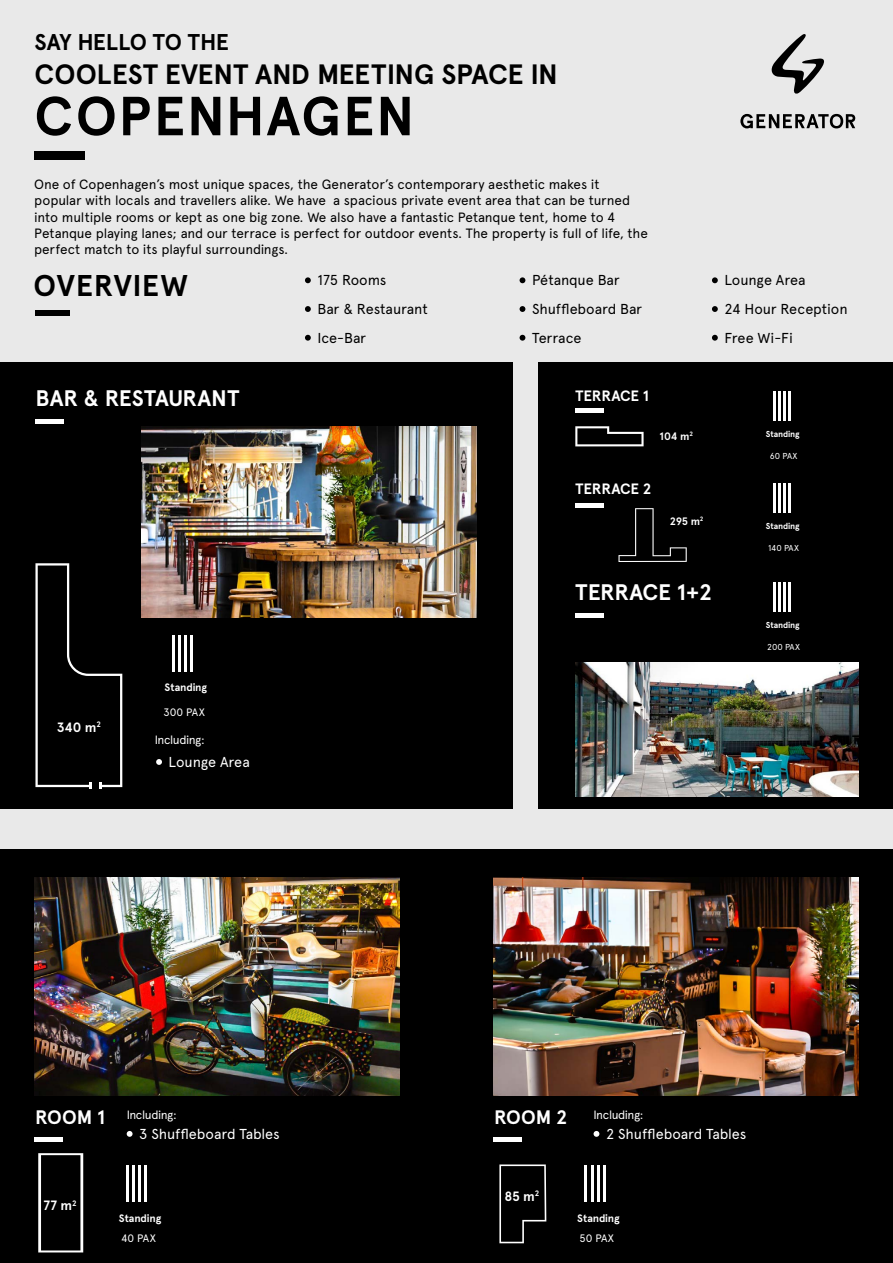
<style>
.page{position:relative;width:893px;height:1263px;background:#e9e9e9}
.page>*{position:absolute;margin:0;border:0;box-sizing:border-box;transform-origin:0 0}
.t1{font:700 54.9px "Apercu Pro";letter-spacing:.025em;color:#000}
.t2{font:700 30px "Apercu Pro";letter-spacing:.025em;color:#000}
.t3{font:700 28.05px "Apercu Pro";letter-spacing:-.01em;color:#000}
.t4{font:700 22.8px "Apercu Pro";letter-spacing:-.015em;color:#000}
.t5{font:700 22.5px "Apercu Pro";letter-spacing:-.01em;color:#fff}
.t6{font:700 19.5px "Apercu Pro";color:#fff}
.t7{font:700 15px "Apercu Pro";letter-spacing:-.01em;color:#fff}
.t8{font:14.4px "Apercu Pro";letter-spacing:-.01em;color:#000}
.t9{font:14.4px "Apercu Pro";letter-spacing:-.01em;color:#fff}
.t10{font:13.5px/16.2px "Apercu Pro";letter-spacing:-.01em;color:#000}
.t11{font:700 13.5px "Apercu Pro";letter-spacing:-.01em;color:#fff}
.t12{font:12px "Apercu Pro";letter-spacing:-.035em;color:#fff}
.t13{font:700 10.8px "Apercu Pro";letter-spacing:-.005em;color:#fff}
.t14{font:10.8px "Apercu Pro";color:#fff}
.t15{font:700 8.7px "Apercu Pro";letter-spacing:-.005em;color:#fff}
.t16{font:8.7px "Apercu Pro";letter-spacing:-.005em;color:#fff}
.s1{font-weight:700;font-size:19.5px}
</style>
<div class="page">
<div style="left:0;top:363px;width:513px;height:446px;background:#000"></div>
<div style="left:538px;top:363px;width:355px;height:446px;background:#000"></div>
<div style="left:34px;top:151px;width:51px;height:8px;background:#000"></div>
<div style="left:36px;top:311px;width:34px;height:5px;background:#000"></div>
<svg style="left:305px;top:277px;width:6px;height:6px"></svg>
<svg style="left:520px;top:277px;width:5px;height:6px"></svg>
<svg style="left:712px;top:277px;width:6px;height:6px"></svg>
<svg style="left:305px;top:306px;width:6px;height:6px"></svg>
<svg style="left:520px;top:306px;width:5px;height:6px"></svg>
<svg style="left:712px;top:306px;width:6px;height:6px"></svg>
<svg style="left:305px;top:335px;width:6px;height:6px"></svg>
<svg style="left:520px;top:335px;width:5px;height:6px"></svg>
<svg style="left:712px;top:335px;width:6px;height:6px"></svg>
<svg style="left:771px;top:34px;width:53px;height:60px"></svg>
<svg style="left:740px;top:114px;width:115px;height:14px"></svg>
<img style="left:575px;top:663px;width:283px;height:133px">
<img style="left:141px;top:427px;width:335px;height:191px">
<hr style="left:575px;top:408px;width:29px;height:4px;background:#fff">
<hr style="left:575px;top:503px;width:29px;height:4px;background:#fff">
<div style="left:575px;top:613px;width:29px;height:5px;background:#fff"></div>
<hr style="left:36px;top:419px;width:28px;height:4px;background:#fff">
<hr style="left:172px;top:635px;width:3px;height:37px;background:#fff">
<hr style="left:178px;top:635px;width:3px;height:37px;background:#fff">
<hr style="left:184px;top:635px;width:3px;height:37px;background:#fff">
<hr style="left:190px;top:635px;width:3px;height:37px;background:#fff">
<hr style="left:774px;top:391px;width:2px;height:30px;background:#fff">
<hr style="left:779px;top:391px;width:2px;height:30px;background:#fff">
<hr style="left:784px;top:391px;width:2px;height:30px;background:#fff">
<hr style="left:788px;top:391px;width:2px;height:30px;background:#fff">
<hr style="left:774px;top:483px;width:2px;height:30px;background:#fff">
<hr style="left:779px;top:483px;width:2px;height:30px;background:#fff">
<hr style="left:784px;top:483px;width:2px;height:30px;background:#fff">
<hr style="left:788px;top:483px;width:2px;height:30px;background:#fff">
<hr style="left:774px;top:582px;width:2px;height:29px;background:#fff">
<hr style="left:779px;top:582px;width:2px;height:29px;background:#fff">
<hr style="left:784px;top:582px;width:2px;height:29px;background:#fff">
<hr style="left:788px;top:582px;width:2px;height:29px;background:#fff">
<svg style="left:156px;top:759px;width:6px;height:6px"></svg>
<svg style="left:35px;top:563px;width:87px;height:226px"></svg>
<svg style="left:618px;top:508px;width:69px;height:54px"></svg>
<svg style="left:575px;top:426px;width:69px;height:20px"></svg>
<div style="left:0;top:849px;width:893px;height:414px;background:#000"></div>
<img style="left:34px;top:878px;width:365px;height:217px">
<img style="left:493px;top:878px;width:365px;height:217px">
<hr style="left:34px;top:1137px;width:29px;height:4px;background:#fff">
<hr style="left:493px;top:1137px;width:29px;height:4px;background:#fff">
<svg style="left:127px;top:1131px;width:6px;height:6px"></svg>
<svg style="left:594px;top:1131px;width:5px;height:6px"></svg>
<svg style="left:38px;top:1153px;width:45px;height:99px"></svg>
<svg style="left:499px;top:1164px;width:47px;height:79px"></svg>
<hr style="left:126px;top:1165px;width:3px;height:37px;background:#fff">
<hr style="left:132px;top:1165px;width:3px;height:37px;background:#fff">
<hr style="left:139px;top:1165px;width:2px;height:37px;background:#fff">
<hr style="left:144px;top:1165px;width:3px;height:37px;background:#fff">
<hr style="left:585px;top:1165px;width:2px;height:37px;background:#fff">
<hr style="left:591px;top:1165px;width:2px;height:37px;background:#fff">
<hr style="left:597px;top:1165px;width:2px;height:37px;background:#fff">
<hr style="left:603px;top:1165px;width:2px;height:37px;background:#fff">
<h3 class="t4" style="left:34px;top:25px;width:196px">SAY HELLO TO THE</h3>
<h3 class="t3" style="left:34px;top:53px;width:525px">COOLEST EVENT AND MEETING SPACE IN</h3>
<h1 class="t1" style="left:34px;top:75px;width:382px">COPENHAGEN</h1>
<p class="t10" style="left:34px;top:175px;width:615px">One of Copenhagen’s most unique spaces, the Generator’s contemporary aesthetic makes it popular with locals and travellers alike. We have a spacious private event area that can be turned into multiple rooms or kept as one big zone. We also have a fantastic Petanque tent, home to 4<br>Petanque playing lanes; and our terrace is perfect for outdoor events. The property is full of life, the perfect match to its playful surroundings.</p>
<h2 class="t2" style="left:33px;top:263px;width:156px">OVERVIEW</h2>
<p class="t8" style="left:317px;top:270px;width:71px">175 Rooms</p>
<p class="t8" style="left:532px;top:270px;width:89px">Pétanque Bar</p>
<p class="t8" style="left:724px;top:270px;width:83px">Lounge Area</p>
<p class="t8" style="left:317px;top:298px;width:112px">Bar &amp; Restaurant</p>
<p class="t8" style="left:532px;top:298px;width:112px">Shuffleboard Bar</p>
<p class="t8" style="left:724px;top:298px;width:125px">24 Hour Reception</p>
<p class="t8" style="left:317px;top:327px;width:50px">Ice-Bar</p>
<p class="t8" style="left:532px;top:327px;width:51px">Terrace</p>
<p class="t8" style="left:724px;top:327px;width:70px">Free Wi-Fi</p>
<h3 class="t5" style="left:36px;top:381px;width:205px">BAR &amp; RESTAURANT</h3>
<p class="t13" style="left:165px;top:679px;width:44px">Standing</p>
<p class="t11" style="left:57px;top:717px;width:46px">340 m<sup>2</sup></p>
<p class="t14" style="left:164px;top:704px;width:43px">300 PAX</p>
<p class="t12" style="left:155px;top:730px;width:52px">Including:</p>
<p class="t9" style="left:169px;top:751px;width:83px">Lounge Area</p>
<p class="t7" style="left:575px;top:384px;width:75px">TERRACE 1</p>
<p class="t13" style="left:660px;top:428px;width:35px">104 m<sup>2</sup></p>
<p class="t7" style="left:575px;top:477px;width:78px">TERRACE 2</p>
<p class="t13" style="left:670px;top:513px;width:35px">295 m<sup>2</sup></p>
<h3 class="t5" style="left:575px;top:575px;width:138px">TERRACE 1+2</h3>
<p class="t15" style="left:766px;top:428px;width:36px">Standing</p>
<p class="t16" style="left:770px;top:449px;width:29px">60 PAX</p>
<p class="t15" style="left:766px;top:520px;width:36px">Standing</p>
<p class="t16" style="left:768px;top:542px;width:32px">140 PAX</p>
<p class="t15" style="left:766px;top:618px;width:36px">Standing</p>
<p class="t16" style="left:767px;top:640px;width:34px">200 PAX</p>
<p class="t12" style="left:35px;top:1106px;width:143px"><span class="s1">ROOM 1</span> Including:</p>
<h3 class="t6" style="left:494px;top:1103px;width:75px">ROOM 2</h3>
<p class="t12" style="left:594px;top:1106px;width:52px">Including:</p>
<p class="t9" style="left:139px;top:1123px;width:142px">3 Shuffleboard Tables</p>
<p class="t9" style="left:606px;top:1123px;width:142px">2 Shuffleboard Tables</p>
<p class="t11" style="left:44px;top:1195px;width:35px">77 m<sup>2</sup></p>
<p class="t11" style="left:504px;top:1185px;width:37px">85 m<sup>2</sup></p>
<p class="t13" style="left:119px;top:1210px;width:44px">Standing</p>
<p class="t13" style="left:577px;top:1210px;width:44px">Standing</p>
<p class="t14" style="left:121px;top:1230px;width:36px">40 PAX</p>
<p class="t14" style="left:580px;top:1230px;width:36px">50 PAX</p>
</div>
